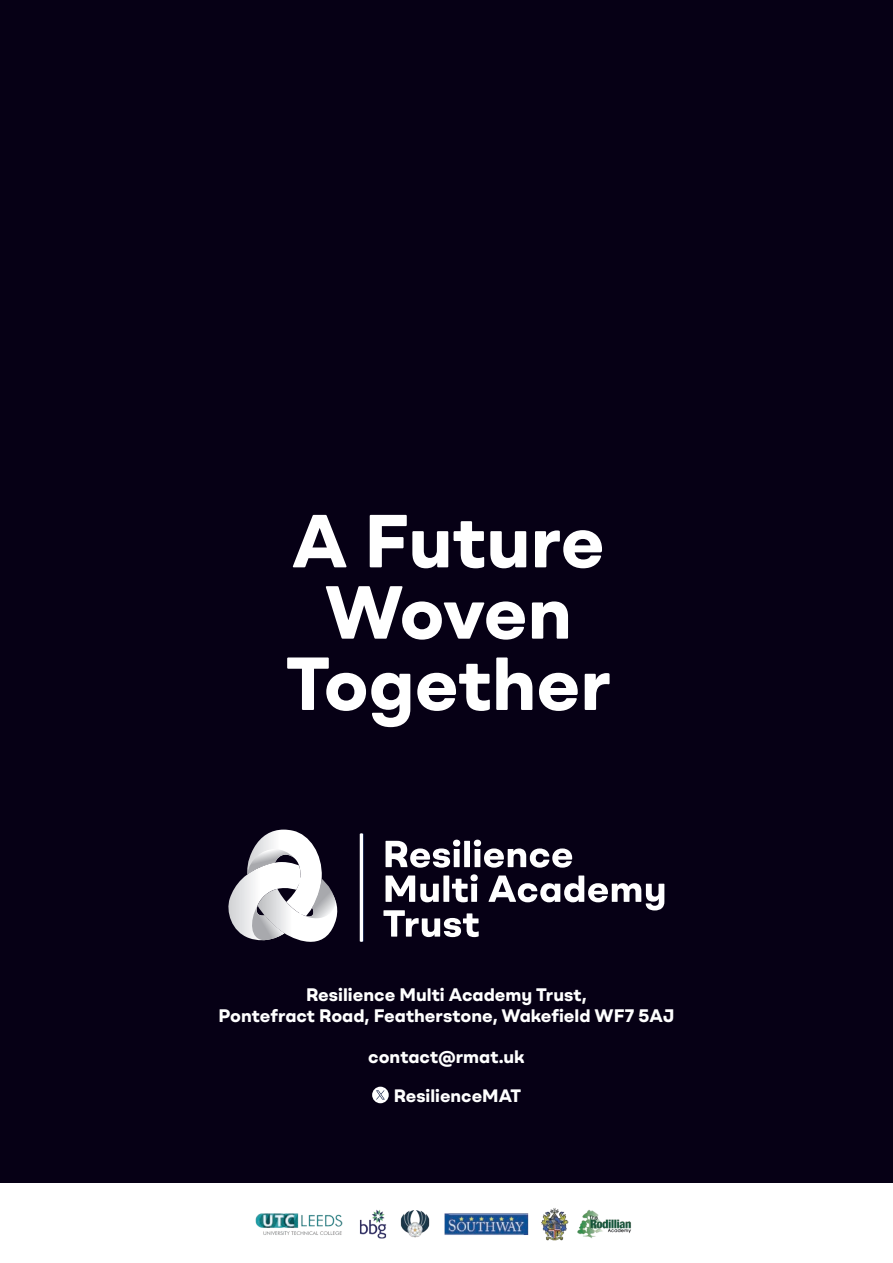
<style>
.page{position:relative;width:893px;height:1263px;background:#060015}
.page>*{position:absolute;margin:0;border:0;box-sizing:border-box;transform-origin:0 0}
.t1{font:75px/71.2px "Khorla";color:#fff;text-align:center}
.t2{font:18.15px/20.9px "Khorla";color:#fff;text-align:center}
.t3{font:18px "Khorla";color:#fff}
</style>
<div class="page">
<div style="left:372px;top:1087px;width:17px;height:16px;background:#fff;border-radius:50%"></div>
<svg style="left:376px;top:1090px;width:9px;height:9px"></svg>
<svg style="left:228px;top:829px;width:110px;height:113px"></svg>
<svg style="left:386px;top:840px;width:74px;height:28px"></svg>
<div style="left:464px;top:841px;width:6px;height:26px;background:#fff"></div>
<svg style="left:474px;top:840px;width:98px;height:28px"></svg>
<svg style="left:386px;top:875px;width:53px;height:27px"></svg>
<div style="left:443px;top:875px;width:6px;height:27px;background:#fff"></div>
<svg style="left:452px;top:874px;width:26px;height:28px"></svg>
<svg style="left:488px;top:875px;width:176px;height:35px"></svg>
<svg style="left:383px;top:910px;width:96px;height:27px"></svg>
<svg style="left:360px;top:833px;width:4px;height:109px"></svg>
<div style="left:0;top:1184px;width:893px;height:79px;background:#fff"></div>
<img style="left:255px;top:1208px;width:376px;height:33px">
<h1 class="t1" style="left:286px;top:503px;width:327px">A Future<br>Woven<br>Together</h1>
<p class="t2" style="left:218px;top:984px;width:458px">Resilience Multi Academy Trust,<br>Pontefract Road, Featherstone, Wakefield WF7 5AJ</p>
<p class="t2" style="left:368px;top:1046px;width:158px">contact@rmat.uk</p>
<p class="t3" style="left:394px;top:1083px;width:129px">ResilienceMAT</p>
</div>
